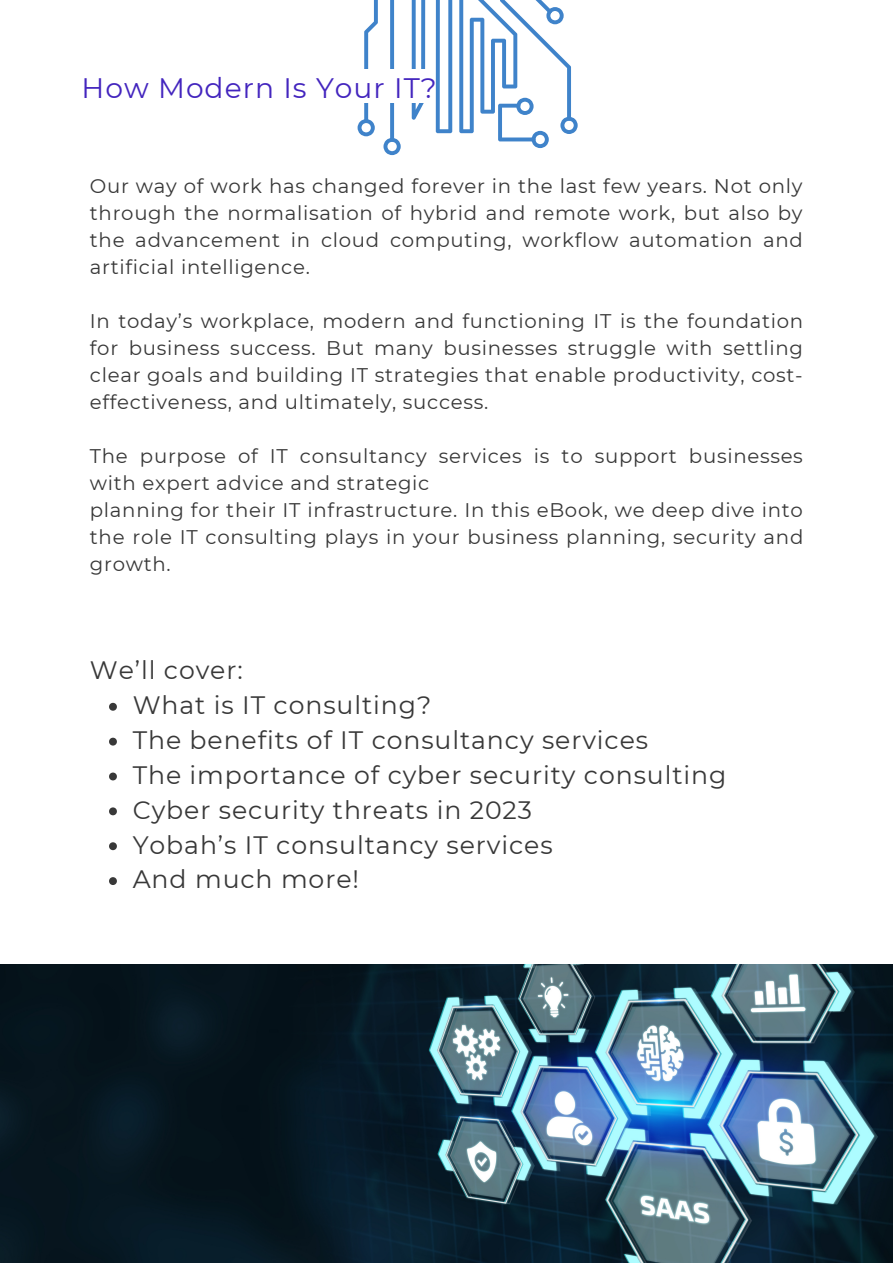
<style>
.page{position:relative;width:893px;height:1264px;background:#fff}
.page>*{position:absolute;margin:0;border:0;box-sizing:border-box;transform-origin:0 0}
.t1{font:28.05px "Montserrat";letter-spacing:.035em;color:#4325be}
.t2{font:25.2px "Montserrat";letter-spacing:.035em;color:#383838}
.t3{font:19.65px/27px "Montserrat";letter-spacing:.035em;color:#383838;text-align:justify}
</style>
<div class="page">
<img style="left:0;top:964px;width:892px;height:298px">
<svg style="left:359px;top:133px;width:42px;height:22px"></svg>
<svg style="left:357px;top:0;width:141px;height:133px"></svg>
<svg style="left:498px;top:0;width:80px;height:148px"></svg>
<div style="left:69px;top:69px;width:361px;height:34px;background:#fff"></div>
<svg style="left:109px;top:702px;width:8px;height:8px"></svg>
<svg style="left:109px;top:737px;width:8px;height:8px"></svg>
<svg style="left:109px;top:772px;width:8px;height:8px"></svg>
<svg style="left:109px;top:807px;width:8px;height:8px"></svg>
<svg style="left:109px;top:842px;width:8px;height:8px"></svg>
<svg style="left:109px;top:877px;width:8px;height:8px"></svg>
<p class="t1" style="left:81px;top:71px;width:357px">How Modern Is Your IT?</p>
<p class="t3" style="left:90px;top:172px;width:714px">Our way of work has changed forever in the last few years. Not only through the normalisation of hybrid and remote work, but also by the advancement in cloud computing, workflow automation and artificial intelligence.</p>
<p class="t3" style="left:90px;top:307px;width:714px">In today’s workplace, modern and functioning IT is the foundation for business success. But many businesses struggle with settling clear goals and building IT strategies that enable productivity, cost&shy;effectiveness, and ultimately, success.</p>
<p class="t3" style="left:90px;top:442px;width:714px">The purpose of IT consultancy services is to support businesses with expert advice and strategic</p>
<p class="t3" style="left:90px;top:496px;width:715px">planning for their IT infrastructure. In this eBook, we deep dive into the role IT consulting plays in your business planning, security and growth.</p>
<p class="t2" style="left:90px;top:654px;width:154px">We’ll cover:</p>
<p class="t2" style="left:133px;top:689px;width:300px">What is IT consulting?</p>
<p class="t2" style="left:133px;top:724px;width:517px">The benefits of IT consultancy services</p>
<p class="t2" style="left:133px;top:759px;width:595px">The importance of cyber security consulting</p>
<p class="t2" style="left:133px;top:794px;width:401px">Cyber security threats in 2023</p>
<p class="t2" style="left:133px;top:829px;width:421px">Yobah’s IT consultancy services</p>
<p class="t2" style="left:133px;top:864px;width:228px">And much more!</p>
</div>
